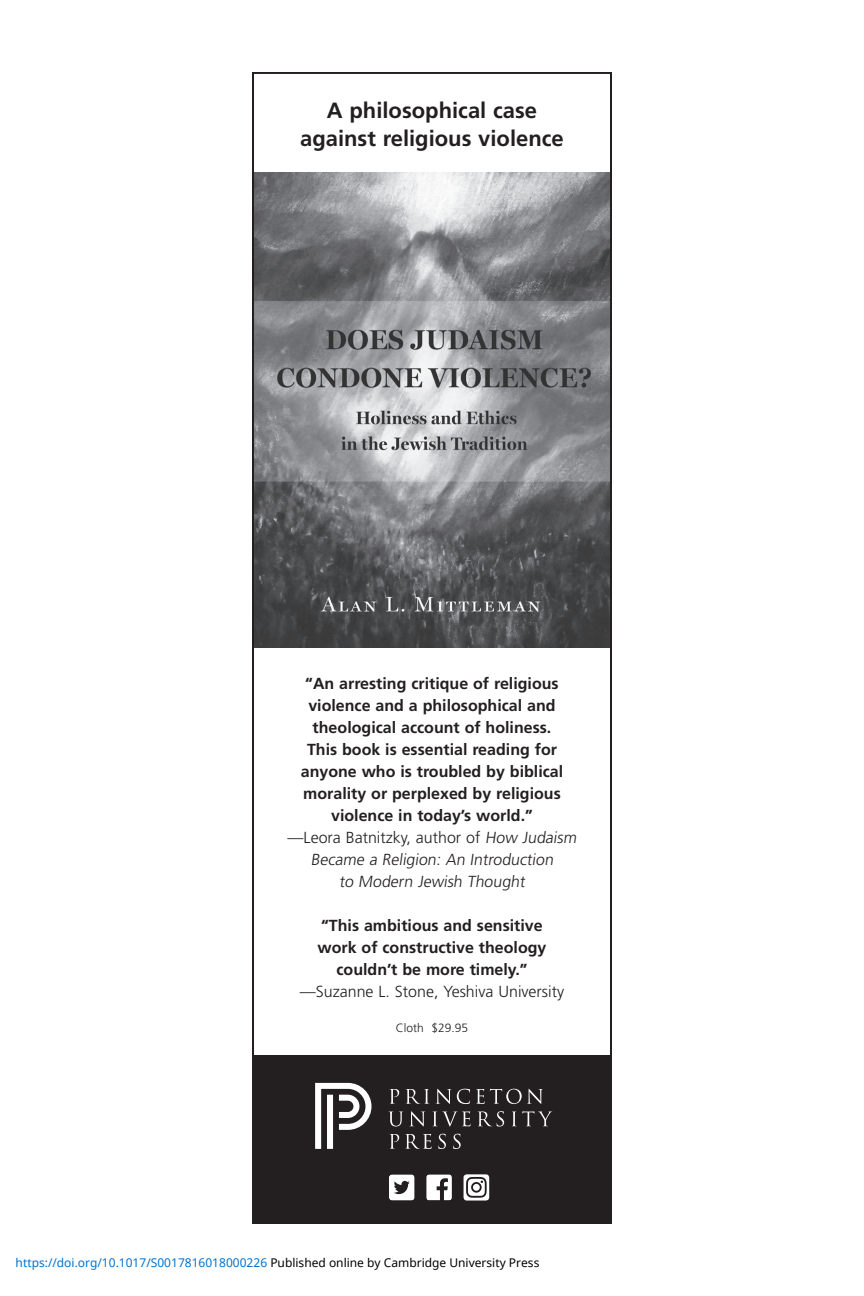
<style>
.page{position:relative;width:864px;height:1296px;background:#fff}
.page>*{position:absolute;margin:0;border:0;box-sizing:border-box;transform-origin:0 0}
.t1{font:700 22px/28px "Frutiger LT Std";color:#231f20;text-align:center}
.t2{font:700 16px/22px "Frutiger LT Std";color:#231f20;text-align:center}
.t3{font:300 16px/22px "Frutiger LT Std";color:#231f20;text-align:center}
.t4{font:12px "Noto Sans";color:#0172cf}
.t5{font:300 12px "Frutiger LT Std";color:#231f20}
.s1{color:#000}
</style>
<div class="page">
<div style="left:252px;top:1056px;width:360px;height:168px;background:#231f20"></div>
<img style="left:255px;top:173px;width:354px;height:475px">
<div style="left:252px;top:72px;width:360px;height:1152px;border:2px solid #231f20"></div>
<svg style="left:315px;top:1083px;width:56px;height:66px"></svg>
<svg style="left:390px;top:1134px;width:9px;height:15px"></svg>
<svg style="left:405px;top:1134px;width:27px;height:15px"></svg>
<svg style="left:438px;top:1134px;width:8px;height:15px"></svg>
<svg style="left:453px;top:1134px;width:8px;height:15px"></svg>
<svg style="left:390px;top:1089px;width:9px;height:15px"></svg>
<svg style="left:406px;top:1089px;width:23px;height:15px"></svg>
<svg style="left:436px;top:1089px;width:15px;height:15px"></svg>
<svg style="left:457px;top:1089px;width:13px;height:15px"></svg>
<svg style="left:476px;top:1089px;width:67px;height:15px"></svg>
<svg style="left:390px;top:1112px;width:12px;height:15px"></svg>
<svg style="left:410px;top:1111px;width:15px;height:15px"></svg>
<svg style="left:433px;top:1111px;width:38px;height:16px"></svg>
<svg style="left:478px;top:1111px;width:26px;height:16px"></svg>
<svg style="left:512px;top:1111px;width:40px;height:15px"></svg>
<svg style="left:389px;top:1174px;width:26px;height:27px"></svg>
<svg style="left:426px;top:1174px;width:26px;height:26px"></svg>
<div style="left:464px;top:1174px;width:25px;height:27px;background:#fff;border-radius:3px"></div>
<svg style="left:466px;top:1177px;width:21px;height:21px"></svg>
<h1 class="t1" style="left:300px;top:96px;width:265px">A philosophical case against religious violence</h1>
<p class="t2" style="left:301px;top:673px;width:264px">“An arresting critique of religious violence and a philosophical and theological account of holiness.<br>This book is essential reading for anyone who is troubled by biblical morality or perplexed by religious violence in today’s world.”</p>
<p class="t3" style="left:288px;top:827px;width:293px">—Leora Batnitzky, author of How Judaism<br>Became a Religion: An Introduction<br>to Modern Jewish Thought</p>
<p class="t2" style="left:318px;top:915px;width:230px">“This ambitious and sensitive work of constructive theology couldn’t be more timely.”</p>
<p class="t3" style="left:300px;top:981px;width:266px">—Suzanne L. Stone, Yeshiva University</p>
<p class="t5" style="left:396px;top:1021px;width:74px">Cloth $29.95</p>
<p class="t4" style="left:16px;top:1255px;width:525px">https://doi.org/10.1017/S0017816018000226 <span class="s1">Published online by Cambridge University Press</span></p>
</div>
